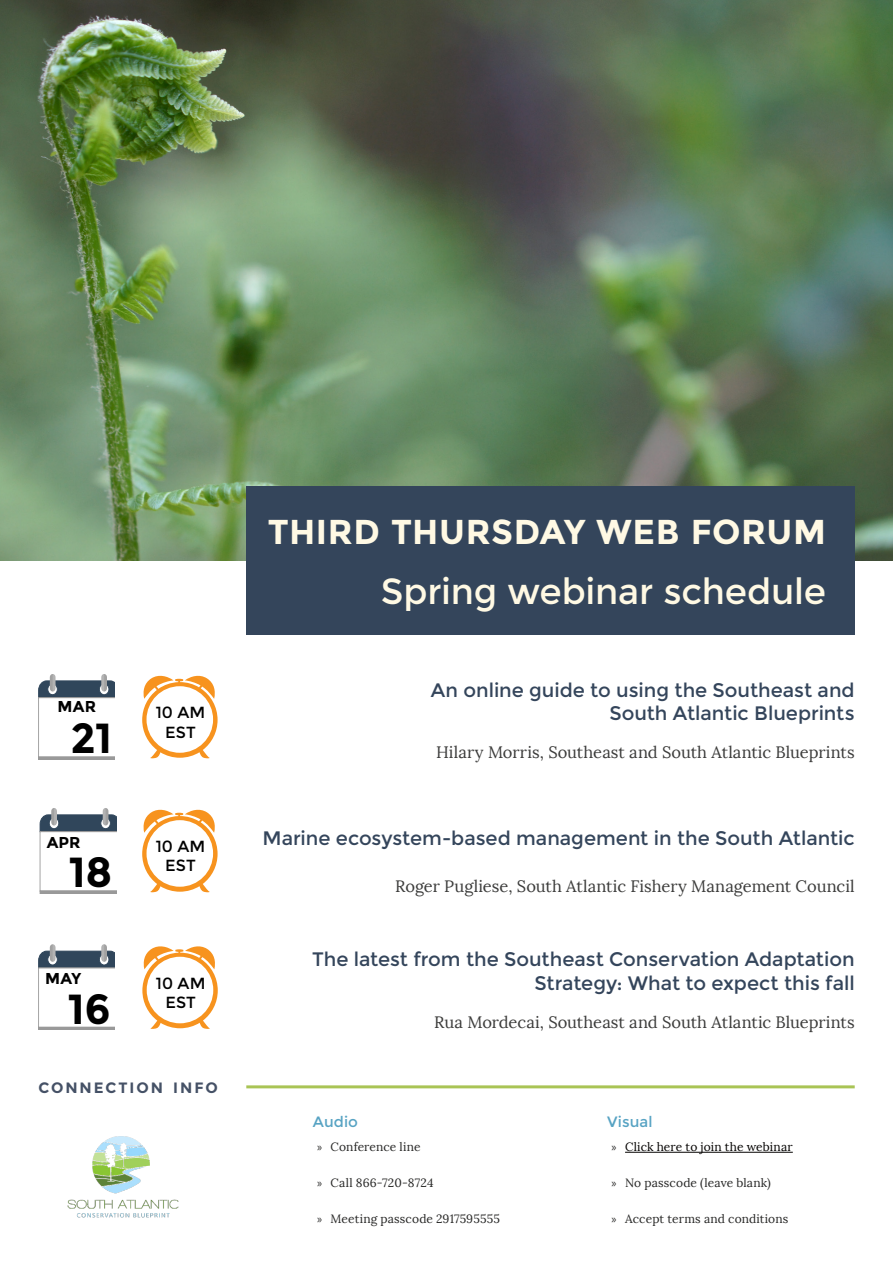
<style>
.page{position:relative;width:893px;height:1263px;background:#fff}
.page>*{position:absolute;margin:0;border:0;box-sizing:border-box;transform-origin:0 0}
.t1{font:700 42px "Montserrat";color:#000}
.t2{font:36px "Montserrat";letter-spacing:-.005em;color:#fff9e4}
.t3{font:700 34.5px "Montserrat";letter-spacing:.015em;color:#fff9e4}
.t4{font:19.5px/23.4px "Montserrat";color:#34455b;text-align:right}
.t5{font:16.5px "Lora";color:#3c3c3b}
.t6{font:16.05px/19.4px "Montserrat";letter-spacing:.01em;color:#000;text-align:center}
.t7{font:700 15.75px "Montserrat";letter-spacing:.01em;color:#000}
.t8{font:700 15px "Montserrat";letter-spacing:.13em;color:#455166}
.t9{font:15px "Montserrat";letter-spacing:.005em;color:#57a3c3}
.t10{font:12px "Lora";letter-spacing:.01em;color:#282827}
.t11{font:12px "Lora";letter-spacing:.01em;color:#040200}
.s1{font-family:"Myriad Pro"}
.s2{font-family:"Myriad Pro";color:#282827}
</style>
<div class="page">
<img style="left:0;top:0;width:893px;height:561px">
<div style="left:246px;top:486px;width:609px;height:149px;background:#34455b"></div>
<svg style="left:38px;top:674px;width:77px;height:85px"></svg>
<img style="left:67px;top:1136px;width:112px;height:82px">
<hr style="left:246px;top:1085px;width:609px;height:3px;background:#a9c455">
<hr style="left:625px;top:1152px;width:168px;height:1px;background:#040200">
<svg style="left:40px;top:808px;width:76px;height:85px"></svg>
<svg style="left:38px;top:944px;width:77px;height:85px"></svg>
<svg style="left:142px;top:946px;width:76px;height:83px"></svg>
<div style="left:147px;top:957px;width:66px;height:66px;background:#fff;border-radius:50%"></div>
<svg style="left:142px;top:809px;width:76px;height:84px"></svg>
<div style="left:147px;top:820px;width:66px;height:67px;background:#fff;border-radius:50%"></div>
<svg style="left:142px;top:675px;width:76px;height:84px"></svg>
<div style="left:147px;top:686px;width:66px;height:67px;background:#fff;border-radius:50%"></div>
<p class="t7" style="left:58px;top:697px;width:40px">MAR</p>
<h1 class="t1" style="left:70px;top:713px;width:43px">21</h1>
<p class="t7" style="left:47px;top:833px;width:36px">APR</p>
<h1 class="t1" style="left:69px;top:847px;width:45px">18</h1>
<p class="t7" style="left:45px;top:969px;width:37px">MAY</p>
<h1 class="t1" style="left:68px;top:984px;width:45px">16</h1>
<p class="t6" style="left:156px;top:703px;width:51px">10 AM<br>EST</p>
<p class="t6" style="left:156px;top:837px;width:51px">10 AM<br>EST</p>
<p class="t6" style="left:156px;top:974px;width:51px">10 AM<br>EST</p>
<p class="t8" style="left:38px;top:1078px;width:181px">CONNECTION INFO</p>
<h3 class="t3" style="left:268px;top:511px;width:560px">THIRD THURSDAY WEB FORUM</h3>
<h2 class="t2" style="left:381px;top:570px;width:447px">Spring webinar schedule</h2>
<p class="t4" style="left:431px;top:678px;width:425px">An online guide to using the Southeast and<br>South Atlantic Blueprints</p>
<p class="t5" style="left:436px;top:742px;width:420px">Hilary Morris, Southeast and South Atlantic Blueprints</p>
<p class="t4" style="left:263px;top:826px;width:594px">Marine ecosystem-based management in the South Atlantic</p>
<p class="t5" style="left:395px;top:876px;width:461px">Roger Pugliese, South Atlantic Fishery Management Council</p>
<p class="t4" style="left:312px;top:948px;width:544px">The latest from the Southeast Conservation Adaptation<br>Strategy: What to expect this fall</p>
<p class="t9" style="left:313px;top:1113px;width:47px">Audio</p>
<p class="t5" style="left:434px;top:1012px;width:422px">Rua Mordecai, Southeast and South Atlantic Blueprints</p>
<p class="t9" style="left:607px;top:1113px;width:47px">Visual</p>
<p class="t10" style="left:317px;top:1140px;width:105px"><span class="s1">»</span> Conference line</p>
<p class="t10" style="left:317px;top:1176px;width:118px"><span class="s1">»</span> Call 866-720-8724</p>
<p class="t10" style="left:317px;top:1212px;width:184px"><span class="s1">»</span> Meeting passcode 2917595555</p>
<p class="t11" style="left:612px;top:1140px;width:183px"><span class="s2">»</span> Click here to join the webinar</p>
<p class="t10" style="left:612px;top:1176px;width:161px"><span class="s1">»</span> No passcode (leave blank)</p>
<p class="t10" style="left:612px;top:1212px;width:178px"><span class="s1">»</span> Accept terms and conditions</p>
</div>
